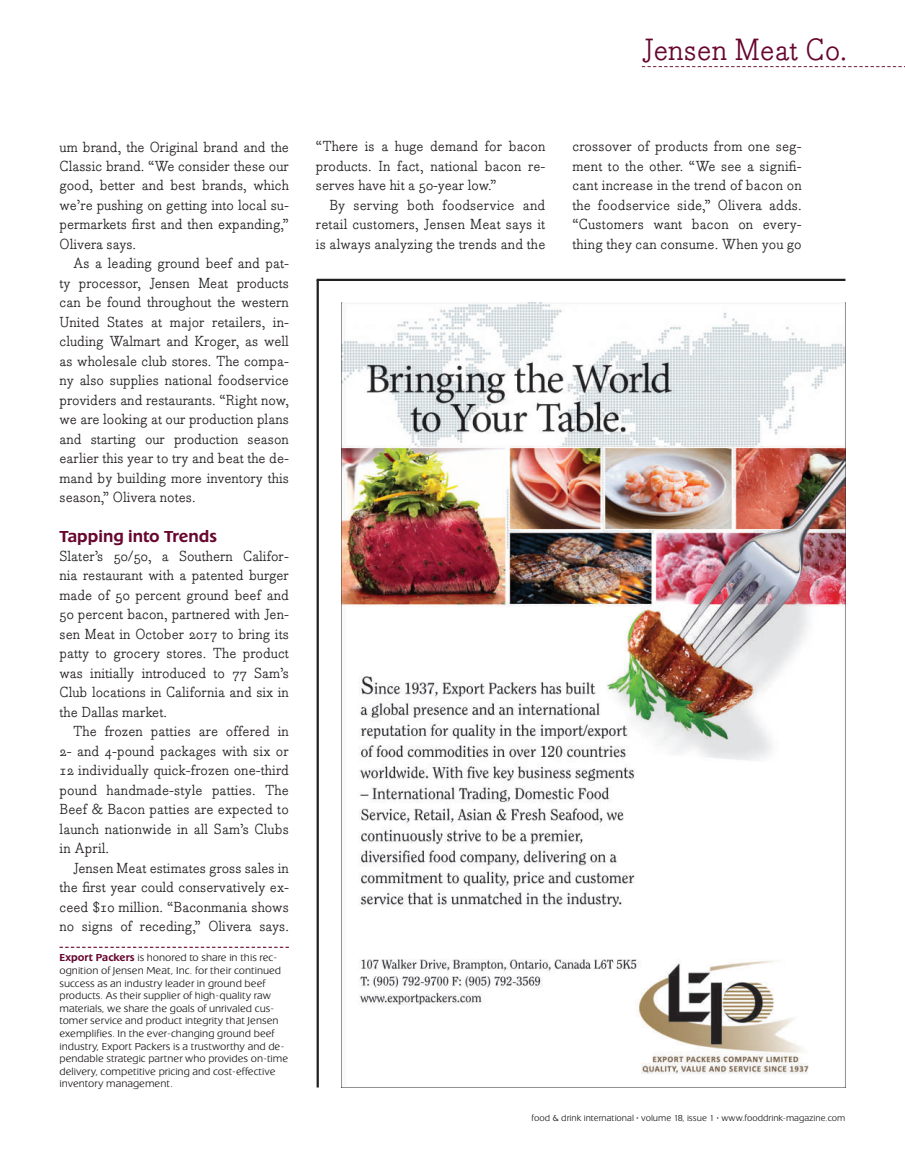
<style>
.page{position:relative;width:905px;height:1161px;background:#fff}
.page>*{position:absolute;margin:0;border:0;box-sizing:border-box;transform-origin:0 0}
.t1{font:30px "Bodoni Egyptian";color:#67072f}
.t2{font:500 16.5px "Extension";color:#67072f}
.t3{font:14.25px/19.5px "Bodoni Egyptian";color:#231f20;text-align:justify}
.t4{font:300 10.5px/12.6px "Extension";color:#231f20}
.t5{font:300 9px "Extension";color:#231f20}
.s1{font-weight:500;color:#67072f}
</style>
<div class="page">
<hr style="left:316px;top:280px;width:3px;height:808px;background:#231f20">
<img style="left:341px;top:302px;width:504px;height:786px">
<hr style="left:316px;top:279px;width:529px;height:2px;background:#231f20">
<svg style="left:642px;top:66px;width:260px;height:1px"></svg>
<svg style="left:60px;top:947px;width:229px;height:1px"></svg>
<h1 class="t1" style="left:642px;top:32px;width:207px">Jensen Meat Co.</h1>
<p class="t3" style="left:60px;top:137px;width:231px">um brand, the Original brand and the Classic brand. “We consider these our good, better and best brands, which we’re pushing on getting into local su&shy;permarkets first and then expanding,” Olivera says.</p>
<p class="t3" style="left:60px;top:254px;width:231px;text-indent:13px">As a leading ground beef and pat&shy;ty processor, Jensen Meat products can be found throughout the western United States at major retailers, in&shy;cluding Walmart and Kroger, as well as wholesale club stores. The compa&shy;ny also supplies national foodservice providers and restaurants. “Right now, we are looking at our production plans and starting our production season earlier this year to try and beat the de&shy;mand by building more inventory this season,” Olivera notes.</p>
<p class="t2" style="left:60px;top:527px;width:159px">Tapping into Trends</p>
<p class="t3" style="left:60px;top:546px;width:231px">Slater’s 50/50, a Southern Califor&shy;nia restaurant with a patented burger made of 50 percent ground beef and 50 percent bacon, partnered with Jen&shy;sen Meat in October 2017 to bring its patty to grocery stores. The product was initially introduced to 77 Sam’s Club locations in California and six in the Dallas market.</p>
<p class="t3" style="left:60px;top:722px;width:231px;text-indent:13px">The frozen patties are offered in 2- and 4-pound packages with six or 12 individually quick-frozen one-third pound handmade-style patties. The Beef &amp; Bacon patties are expected to launch nationwide in all Sam’s Clubs in April.</p>
<p class="t3" style="left:60px;top:858px;width:231px;text-indent:13px">Jensen Meat estimates gross sales in the first year could conservatively ex&shy;ceed $10 million. “Baconmania shows no signs of receding,” Olivera says.</p>
<p class="t4" style="left:60px;top:952px;width:230px"><span class="s1">Export Packers</span> is honored to share in this rec&shy;ognition of Jensen Meat, Inc. for their continued success as an industry leader in ground beef products. As their supplier of high-quality raw materials, we share the goals of unrivaled cus&shy;tomer service and product integrity that Jensen exemplifies. In the ever-changing ground beef industry, Export Packers is a trustworthy and de&shy;pendable strategic partner who provides on-time delivery, competitive pricing and cost-effective inventory management.</p>
<p class="t3" style="left:316px;top:137px;width:231px">“There is a huge demand for bacon products. In fact, national bacon re&shy;serves have hit a 50-year low.”</p>
<p class="t3" style="left:316px;top:195px;width:231px;text-indent:13px">By serving both foodservice and retail customers, Jensen Meat says it is always analyzing the trends and the</p>
<p class="t3" style="left:572px;top:137px;width:231px">crossover of products from one seg&shy;ment to the other. “We see a signifi&shy;cant increase in the trend of bacon on the foodservice side,” Olivera adds. “Customers want bacon on every&shy;thing they can consume. When you go</p>
<p class="t5" style="left:531px;top:1113px;width:315px">food &amp; drink international • volume 18, issue 1 • www.fooddrink-magazine.com</p>
</div>
